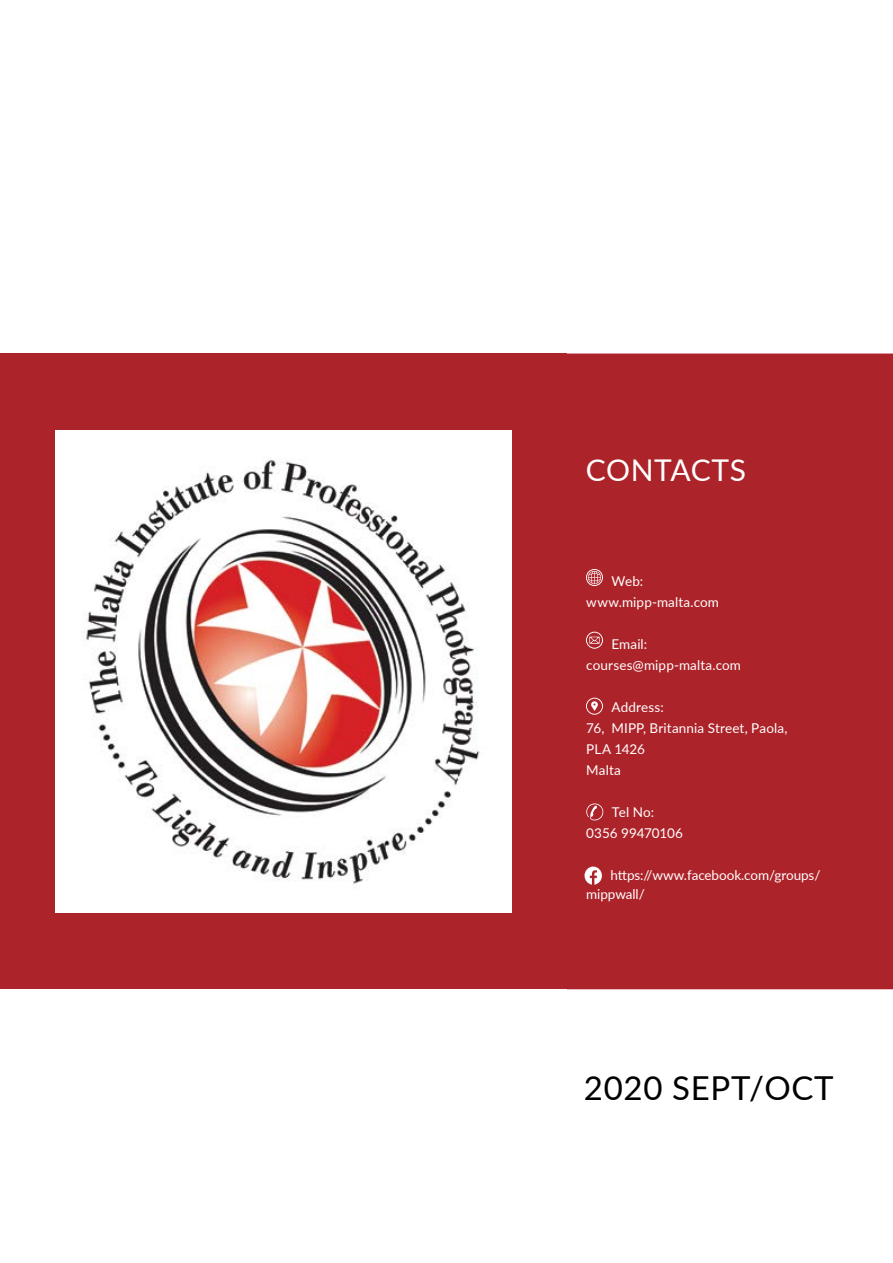
<style>
.page{position:relative;width:893px;height:1263px;background:#fff}
.page>*{position:absolute;margin:0;border:0;box-sizing:border-box;transform-origin:0 0}
.t1{font:33px "Lato";letter-spacing:.02em;color:#000}
.t2{font:30px "Lato";letter-spacing:.015em;color:#fff}
.t3{font:13.5px/21px "Lato";letter-spacing:.005em;color:#fff}
</style>
<div class="page">
<div style="left:0;top:354px;width:567px;height:635px;background:#ad232a"></div>
<img style="left:55px;top:431px;width:456px;height:481px">
<div style="left:567px;top:354px;width:326px;height:635px;background:#ad232a"></div>
<svg style="left:586px;top:632px;width:17px;height:17px"></svg>
<svg style="left:586px;top:698px;width:17px;height:17px"></svg>
<svg style="left:586px;top:803px;width:18px;height:17px"></svg>
<svg style="left:586px;top:569px;width:17px;height:17px"></svg>
<svg style="left:584px;top:866px;width:18px;height:19px"></svg>
<h2 class="t2" style="left:586px;top:449px;width:162px">CONTACTS</h2>
<p class="t3" style="left:586px;top:570px;width:134px;text-indent:25px">Web: www.mipp-malta.com</p>
<p class="t3" style="left:586px;top:633px;width:156px;text-indent:25px">Email: courses@mipp-malta.com</p>
<p class="t3" style="left:586px;top:696px;width:203px;text-indent:25px">Address:<br>76, MIPP, Britannia Street, Paola,<br>PLA 1426<br>Malta</p>
<p class="t3" style="left:586px;top:801px;width:98px;text-align:center">Tel No:<br>0356 99470106</p>
<p class="t3" style="left:586px;top:865px;width:236px;line-height:18.8px;text-indent:24px">https://www.facebook.com/groups/ mippwall/</p>
<h1 class="t1" style="left:584px;top:1065px;width:251px">2020 SEPT/OCT</h1>
</div>
